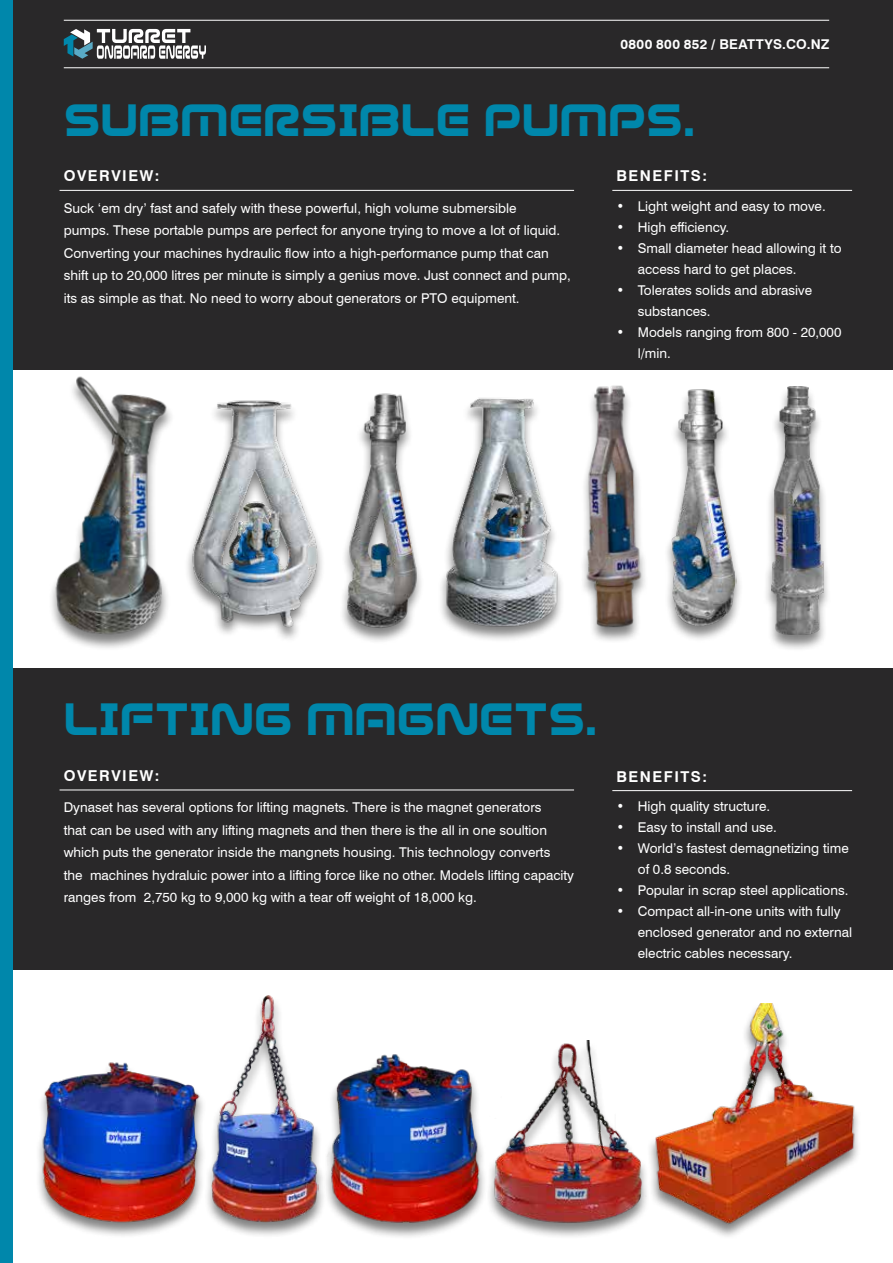
<style>
.page{position:relative;width:893px;height:1263px;background:#fff}
.page>*{position:absolute;margin:0;border:0;box-sizing:border-box;transform-origin:0 0}
.t1{font:45px "Evolver";color:#0087ab}
.t2{font:700 15px "Swiss 721 BT";letter-spacing:.1em;color:#fff}
.t3{font:13.5px/22.5px "Swiss 721 BT";color:#fff}
.t4{font:700 13.5px "Swiss 721 BT";letter-spacing:.03em;color:#fff}
.s1{font-family:"Roboto Condensed"}
</style>
<div class="page">
<div style="left:13px;top:668px;width:880px;height:301px;background:#292829"></div>
<div style="left:13px;top:0;width:880px;height:370px;background:#292829"></div>
<div style="left:0;top:0;width:13px;height:1263px;background:#0087ab"></div>
<hr style="left:64px;top:20px;width:765px;height:1px;background:#fff">
<hr style="left:64px;top:67px;width:765px;height:1px;background:#fff">
<svg style="left:64px;top:29px;width:142px;height:30px"></svg>
<img style="left:188px;top:400px;width:134px;height:231px">
<div style="left:339px;top:394px;width:86px;height:250px;background:#000;opacity:.5"></div>
<img style="left:343px;top:393px;width:78px;height:238px">
<div style="left:438px;top:398px;width:127px;height:245px;background:#000;opacity:.5"></div>
<img style="left:439px;top:398px;width:126px;height:236px">
<img style="left:583px;top:385px;width:62px;height:254px">
<div style="left:664px;top:389px;width:80px;height:254px;background:#000;opacity:.5"></div>
<img style="left:670px;top:389px;width:67px;height:240px">
<div style="left:35px;top:1063px;width:172px;height:176px;background:#000;opacity:.5"></div>
<img style="left:35px;top:1062px;width:169px;height:165px">
<div style="left:204px;top:995px;width:122px;height:243px;background:#000;opacity:.5"></div>
<img style="left:210px;top:995px;width:109px;height:227px">
<div style="left:321px;top:1054px;width:166px;height:186px;background:#000;opacity:.5"></div>
<img style="left:324px;top:1049px;width:154px;height:178px">
<div style="left:486px;top:1041px;width:164px;height:199px;background:#000;opacity:.5"></div>
<img style="left:478px;top:1040px;width:168px;height:187px">
<div style="left:647px;top:1003px;width:215px;height:237px;background:#fff"></div>
<img style="left:646px;top:1003px;width:212px;height:230px">
<hr style="left:612px;top:190px;width:240px;height:1px;background:#fff">
<hr style="left:60px;top:190px;width:514px;height:1px;background:#fff">
<hr style="left:612px;top:790px;width:240px;height:1px;background:#fff">
<hr style="left:60px;top:790px;width:514px;height:1px;background:#fff">
<div style="left:48px;top:377px;width:127px;height:274px;background:#000;opacity:.5"></div>
<img style="left:48px;top:376px;width:127px;height:266px">
<div style="left:762px;top:386px;width:70px;height:266px;background:#000;opacity:.5"></div>
<img style="left:771px;top:387px;width:52px;height:247px">
<p class="t4" style="left:621px;top:36px;width:210px">0800 800 852 <span class="s1">/</span> BEATTYS.CO.NZ</p>
<h1 class="t1" style="left:64px;top:83px;width:633px">SUBMERSIBLE PUMPS.</h1>
<p class="t2" style="left:617px;top:167px;width:92px">BENEFITS:</p>
<p class="t3" style="left:617px;top:195px;width:211px">• Light weight and easy to move.</p>
<p class="t3" style="left:617px;top:216px;width:114px">• High efficiency.</p>
<p class="t3" style="left:638px;top:238px;width:205px;line-height:21px;text-indent:-21px">• Small diameter head allowing it to access hard to get places.</p>
<p class="t3" style="left:638px;top:280px;width:176px;line-height:21px;text-indent:-21px">• Tolerates solids and abrasive substances.</p>
<p class="t3" style="left:638px;top:322px;width:205px;line-height:21px;text-indent:-21px">• Models ranging from 800 - 20,000 l/min.</p>
<p class="t2" style="left:64px;top:167px;width:97px">OVERVIEW:</p>
<p class="t3" style="left:64px;top:196px;width:508px">Suck ‘em dry’ fast and safely with these powerful, high volume submersible<br>pumps. These portable pumps are perfect for anyone trying to move a lot of liquid.<br>Converting your machines hydraulic flow into a high-performance pump that can shift up to 20,000 litres per minute is simply a genius move. Just connect and pump, its as simple as that. No need to worry about generators or PTO equipment.</p>
<h1 class="t1" style="left:64px;top:683px;width:535px">LIFTING MAGNETS.</h1>
<p class="t2" style="left:64px;top:767px;width:97px">OVERVIEW:</p>
<p class="t3" style="left:64px;top:796px;width:512px">Dynaset has several options for lifting magnets. There is the magnet generators<br>that can be used with any lifting magnets and then there is the all in one soultion which puts the generator inside the mangnets housing. This technology converts<br>the machines hydraluic power into a lifting force like no other. Models lifting capacity ranges from 2,750 kg to 9,000 kg with a tear off weight of 18,000 kg.</p>
<p class="t2" style="left:617px;top:767px;width:92px">BENEFITS:</p>
<p class="t3" style="left:617px;top:795px;width:155px">• High quality structure.</p>
<p class="t3" style="left:617px;top:816px;width:162px">• Easy to install and use.</p>
<p class="t3" style="left:638px;top:838px;width:212px;line-height:21px;text-indent:-21px">• World’s fastest demagnetizing time of 0.8 seconds.</p>
<p class="t3" style="left:617px;top:879px;width:233px">• Popular in scrap steel applications.</p>
<p class="t3" style="left:638px;top:901px;width:216px;line-height:21px;text-indent:-21px">• Compact all-in-one units with fully enclosed generator and no external electric cables necessary.</p>
</div>
